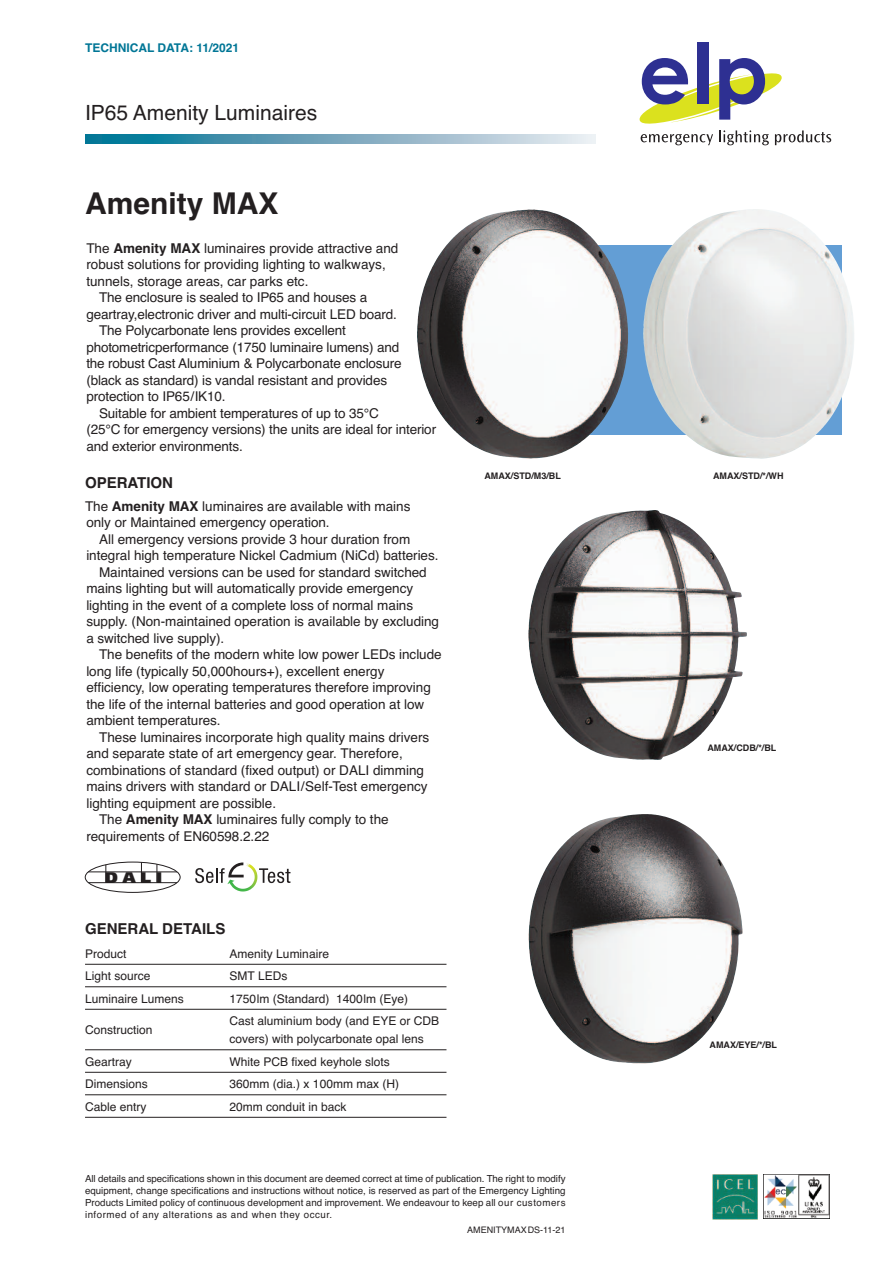
<style>
.page{position:relative;width:893px;height:1263px;background:#fff}
.page>*{position:absolute;margin:0;border:0;box-sizing:border-box;transform-origin:0 0}
.t1{font:700 30px "Helvetica";color:#231f20}
.t2{font:21px "Helvetica";color:#231f20}
.t3{font:900 15.3px "Frutiger";color:#231f20;scale:1.05 1}
.t4{font:700 15px "Helvetica";color:#231f20}
.t5{font:13.5px/16.5px "Helvetica";color:#231f20}
.t6{font:12px/18px "Helvetica";color:#231f20}
.t7{font:700 12px "Helvetica";color:#017696}
.t8{font:9.75px/12px "Helvetica";letter-spacing:.05em;color:#231f20;text-align:justify}
.t9{font:700 9px "Helvetica";color:#231f20}
.t10{font:9px "Helvetica";color:#231f20}
.s1{font-weight:700}
</style>
<div class="page">
<div style="left:480px;top:245px;width:362px;height:189px;background:#639ed5"></div>
<svg style="left:85px;top:134px;width:510px;height:9px;background:#74aabf"></svg>
<hr style="left:85px;top:964px;width:361px;height:1px;background:#231f20">
<hr style="left:85px;top:986px;width:361px;height:1px;background:#231f20">
<hr style="left:85px;top:1009px;width:361px;height:1px;background:#231f20">
<hr style="left:85px;top:1049px;width:361px;height:1px;background:#231f20">
<hr style="left:85px;top:1072px;width:361px;height:1px;background:#231f20">
<hr style="left:85px;top:1094px;width:361px;height:1px;background:#231f20">
<hr style="left:85px;top:1117px;width:361px;height:1px;background:#231f20">
<div style="left:697px;top:42px;width:11px;height:61px;background:#2e3092"></div>
<svg style="left:639px;top:58px;width:192px;height:87px"></svg>
<img style="left:712px;top:1174px;width:45px;height:45px">
<img style="left:763px;top:1175px;width:67px;height:43px">
<img style="left:417px;top:210px;width:211px;height:249px">
<img style="left:528px;top:510px;width:219px;height:250px">
<img style="left:528px;top:814px;width:215px;height:249px">
<img style="left:643px;top:209px;width:211px;height:250px">
<div style="left:85px;top:862px;width:95px;height:31px;border:1px solid #231f20;border-radius:50%"></div>
<hr style="left:88px;top:871px;width:89px;height:1px;background:#231f20">
<hr style="left:88px;top:882px;width:89px;height:1px;background:#231f20">
<svg style="left:106px;top:865px;width:1px;height:18px"></svg>
<svg style="left:141px;top:862px;width:1px;height:21px"></svg>
<svg style="left:157px;top:864px;width:1px;height:19px"></svg>
<svg style="left:195px;top:862px;width:95px;height:29px"></svg>
<p class="t7" style="left:85px;top:40px;width:156px">TECHNICAL DATA: 11/2021</p>
<h2 class="t2" style="left:85px;top:100px;width:234px">IP65 Amenity Luminaires</h2>
<h1 class="t1" style="left:85px;top:186px;width:195px">Amenity MAX</h1>
<p class="t5" style="left:86px;top:240px;width:314px">The <span class="s1">Amenity MAX</span> luminaires provide attractive and</p>
<p class="t5" style="left:86px;top:256px;width:301px">robust solutions for providing lighting to walkways,</p>
<p class="t5" style="left:86px;top:273px;width:224px">tunnels, storage areas, car parks etc.</p>
<p class="t5" style="left:99px;top:289px;width:270px">The enclosure is sealed to IP65 and houses a</p>
<p class="t5" style="left:86px;top:306px;width:312px">geartray,electronic driver and multi-circuit LED board.</p>
<p class="t5" style="left:99px;top:322px;width:248px">The Polycarbonate lens provides excellent</p>
<p class="t5" style="left:86px;top:339px;width:314px">photometricperformance (1750 luminaire lumens) and</p>
<p class="t5" style="left:86px;top:355px;width:317px">the robust Cast Aluminium &amp; Polycarbonate enclosure</p>
<p class="t5" style="left:86px;top:372px;width:302px">(black as standard) is vandal resistant and provides</p>
<p class="t5" style="left:86px;top:388px;width:141px">protection to IP65/IK10.</p>
<p class="t5" style="left:99px;top:405px;width:281px">Suitable for ambient temperatures of up to 35°C</p>
<p class="t5" style="left:86px;top:421px;width:351px">(25°C for emergency versions) the units are ideal for interior</p>
<p class="t5" style="left:86px;top:438px;width:158px">and exterior environments.</p>
<p class="t4" style="left:85px;top:474px;width:90px">OPERATION</p>
<p class="t5" style="left:85px;top:498px;width:327px">The <span class="s1">Amenity MAX</span> luminaires are available with mains only or Maintained emergency operation.</p>
<p class="t5" style="left:99px;top:531px;width:313px">All emergency versions provide 3 hour duration from</p>
<p class="t5" style="left:86px;top:547px;width:354px">integral high temperature Nickel Cadmium (NiCd) batteries.</p>
<p class="t5" style="left:99px;top:564px;width:329px">Maintained versions can be used for standard switched</p>
<p class="t5" style="left:86px;top:580px;width:328px">mains lighting but will automatically provide emergency</p>
<p class="t5" style="left:86px;top:597px;width:328px">lighting in the event of a complete loss of normal mains</p>
<p class="t5" style="left:86px;top:613px;width:354px">supply. (Non-maintained operation is available by excluding</p>
<p class="t5" style="left:86px;top:630px;width:140px">a switched live supply).</p>
<p class="t5" style="left:99px;top:646px;width:344px">The benefits of the modern white low power LEDs include</p>
<p class="t5" style="left:86px;top:663px;width:300px">long life (typically 50,000hours+), excellent energy</p>
<p class="t5" style="left:86px;top:679px;width:346px">efficiency, low operating temperatures therefore improving</p>
<p class="t5" style="left:86px;top:696px;width:339px">the life of the internal batteries and good operation at low</p>
<p class="t5" style="left:86px;top:712px;width:136px">ambient temperatures.</p>
<p class="t5" style="left:99px;top:729px;width:332px">These luminaires incorporate high quality mains drivers</p>
<p class="t5" style="left:86px;top:745px;width:318px">and separate state of art emergency gear. Therefore,</p>
<p class="t5" style="left:86px;top:762px;width:339px">combinations of standard (fixed output) or DALI dimming</p>
<p class="t5" style="left:86px;top:778px;width:343px">mains drivers with standard or DALI/Self-Test emergency</p>
<p class="t5" style="left:86px;top:795px;width:191px">lighting equipment are possible.</p>
<p class="t5" style="left:99px;top:811px;width:291px">The <span class="s1">Amenity MAX</span> luminaires fully comply to the</p>
<p class="t5" style="left:86px;top:828px;width:184px">requirements of EN60598.2.22</p>
<p class="t3" style="left:105px;top:871px;width:56px">DALI</p>
<p class="t4" style="left:85px;top:920px;width:142px">GENERAL DETAILS</p>
<p class="t6" style="left:85px;top:944px;width:43px">Product</p>
<p class="t6" style="left:230px;top:944px;width:101px">Amenity Luminaire</p>
<p class="t6" style="left:85px;top:967px;width:67px">Light source</p>
<p class="t6" style="left:230px;top:967px;width:59px">SMT LEDs</p>
<p class="t6" style="left:85px;top:989px;width:100px">Luminaire Lumens</p>
<p class="t6" style="left:230px;top:989px;width:180px">1750lm (Standard) 1400lm (Eye)</p>
<p class="t6" style="left:85px;top:1021px;width:69px">Construction</p>
<p class="t6" style="left:230px;top:1012px;width:211px">Cast aluminium body (and EYE or CDB covers) with polycarbonate opal lens</p>
<p class="t6" style="left:85px;top:1052px;width:48px">Geartray</p>
<p class="t6" style="left:230px;top:1052px;width:162px">White PCB fixed keyhole slots</p>
<p class="t6" style="left:85px;top:1075px;width:64px">Dimensions</p>
<p class="t6" style="left:230px;top:1075px;width:171px">360mm (dia.) x 100mm max (H)</p>
<p class="t6" style="left:85px;top:1097px;width:63px">Cable entry</p>
<p class="t6" style="left:230px;top:1097px;width:118px">20mm conduit in back</p>
<p class="t9" style="left:484px;top:470px;width:78px">AMAX/STD/M3/BL</p>
<p class="t8" style="left:85px;top:1172px;width:482px">All details and specifications shown in this document are deemed correct at time of publication. The right to modify equipment, change specifications and instructions without notice, is reserved as part of the Emergency Lighting Products Limited policy of continuous development and improvement. We endeavour to keep all our customers informed of any alterations as and when they occur.</p>
<p class="t10" style="left:467px;top:1225px;width:100px">AMENITYMAXDS-11-21</p>
<p class="t9" style="left:713px;top:470px;width:72px">AMAX/STD/*/WH</p>
<p class="t9" style="left:707px;top:743px;width:70px">AMAX/CDB/*/BL</p>
<p class="t9" style="left:710px;top:1040px;width:69px">AMAX/EYE/*/BL</p>
</div>
